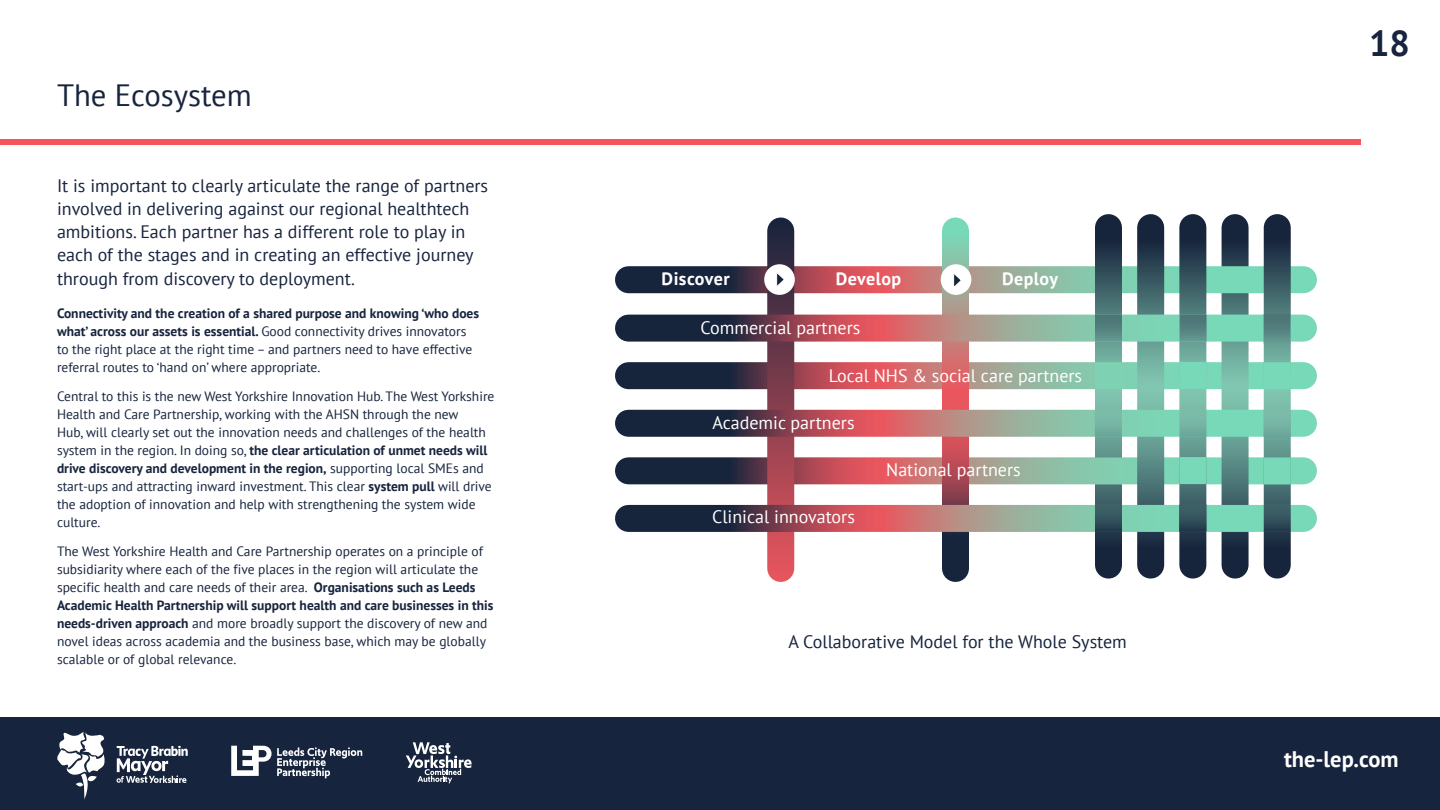
<style>
.page{position:relative;width:1440px;height:810px;background:#fff}
.page>*{position:absolute;margin:0;border:0;box-sizing:border-box;transform-origin:0 0}
.t1{font:700 36px "PT Sans";color:#17243d}
.t2{font:30.75px "PT Sans";color:#17243d}
.t3{font:700 22.5px "PT Sans";color:#fff}
.t4{font:18px/23.2px "PT Sans";color:#17243d}
.t5{font:18px "PT Sans";color:#fff}
.t6{font:700 18px "PT Sans";letter-spacing:.025em;color:#fff}
.t7{font:13.5px/18px "PT Sans";color:#17243d}
.s1{font-weight:700}
</style>
<div class="page">
<div style="left:0;top:139px;width:1361px;height:6px;background:#f5555d"></div>
<svg style="left:628px;top:457px;width:676px;height:27px;background:#827775"></svg>
<svg style="left:628px;top:362px;width:676px;height:27px;background:#827674"></svg>
<svg style="left:1222px;top:228px;width:27px;height:337px;background:#4e7878"></svg>
<svg style="left:628px;top:266px;width:676px;height:27px;background:#817b78"></svg>
<svg style="left:1264px;top:228px;width:27px;height:337px;background:#43676c"></svg>
<svg style="left:1137px;top:228px;width:27px;height:337px;background:#4b7375"></svg>
<svg style="left:1179px;top:228px;width:27px;height:337px;background:#44686d"></svg>
<svg style="left:942px;top:231px;width:27px;height:337px;background:#9d676a"></svg>
<svg style="left:1095px;top:228px;width:27px;height:337px;background:#42666b"></svg>
<svg style="left:767px;top:231px;width:27px;height:337px;background:#853f4f"></svg>
<svg style="left:628px;top:315px;width:676px;height:27px;background:#847e7a"></svg>
<svg style="left:628px;top:505px;width:676px;height:27px;background:#827c78"></svg>
<svg style="left:628px;top:410px;width:676px;height:27px;background:#837d79"></svg>
<div style="left:764px;top:264px;width:31px;height:31px;background:#fff;border-radius:50%"></div>
<svg style="left:776px;top:273px;width:8px;height:13px"></svg>
<div style="left:941px;top:264px;width:30px;height:31px;background:#fff;border-radius:50%"></div>
<svg style="left:953px;top:274px;width:8px;height:12px"></svg>
<svg style="left:1095px;top:315px;width:27px;height:27px"></svg>
<svg style="left:1180px;top:315px;width:27px;height:27px"></svg>
<svg style="left:1264px;top:314px;width:27px;height:29px"></svg>
<div style="left:1095px;top:362px;width:27px;height:27px;background:#7ed2b3"></div>
<div style="left:1264px;top:362px;width:27px;height:27px;background:#78d9b8"></div>
<div style="left:1179px;top:362px;width:27px;height:27px;background:#78d9b8"></div>
<svg style="left:1179px;top:410px;width:27px;height:27px"></svg>
<svg style="left:1264px;top:410px;width:27px;height:27px"></svg>
<svg style="left:1095px;top:410px;width:27px;height:27px"></svg>
<div style="left:1095px;top:457px;width:27px;height:27px;background:#83ccaf"></div>
<div style="left:1264px;top:457px;width:27px;height:27px;background:#78d9b8"></div>
<div style="left:1179px;top:457px;width:27px;height:27px;background:#78d9b8"></div>
<svg style="left:1095px;top:505px;width:27px;height:27px"></svg>
<svg style="left:1264px;top:505px;width:27px;height:27px"></svg>
<svg style="left:1179px;top:505px;width:27px;height:27px"></svg>
<svg style="left:1180px;top:504px;width:27px;height:27px"></svg>
<div style="left:0;top:717px;width:1440px;height:93px;background:#17243d"></div>
<svg style="left:117px;top:746px;width:71px;height:37px"></svg>
<svg style="left:57px;top:731px;width:48px;height:69px"></svg>
<svg style="left:406px;top:742px;width:66px;height:41px"></svg>
<svg style="left:231px;top:746px;width:131px;height:32px"></svg>
<h2 class="t2" style="left:57px;top:76px;width:196px">The Ecosystem</h2>
<p class="t4" style="left:57px;top:173px;width:433px">It is important to clearly articulate the range of partners involved in delivering against our regional healthtech ambitions. Each partner has a different role to play in each of the stages and in creating an effective journey through from discovery to deployment.</p>
<p class="t7" style="left:57px;top:304px;width:424px"><span class="s1">Connectivity and the creation of a shared purpose and knowing ‘who does what’ across our assets is essential.</span> Good connectivity drives innovators to the right place at the right time – and partners need to have effective referral routes to ‘hand on’ where appropriate.</p>
<p class="t7" style="left:57px;top:387px;width:439px">Central to this is the new West Yorkshire Innovation Hub. The West Yorkshire Health and Care Partnership, working with the AHSN through the new<br>Hub, will clearly set out the innovation needs and challenges of the health system in the region. In doing so, <span class="s1">the clear articulation of unmet needs will drive discovery and development in the region,</span> supporting local SMEs and start-ups and attracting inward investment. This clear <span class="s1">system pull</span> will drive the adoption of innovation and help with strengthening the system wide culture.</p>
<p class="t7" style="left:57px;top:542px;width:438px">The West Yorkshire Health and Care Partnership operates on a principle of subsidiarity where each of the five places in the region will articulate the specific health and care needs of their area. <span class="s1">Organisations such as Leeds Academic Health Partnership will support health and care businesses in this needs-driven approach</span> and more broadly support the discovery of new and novel ideas across academia and the business base, which may be globally scalable or of global relevance.</p>
<h3 class="t6" style="left:662px;top:267px;width:70px">Discover</h3>
<h3 class="t5" style="left:701px;top:316px;width:161px">Commercial partners</h3>
<h3 class="t6" style="left:836px;top:267px;width:67px">Develop</h3>
<h3 class="t6" style="left:1002px;top:267px;width:58px">Deploy</h3>
<h3 class="t5" style="left:829px;top:364px;width:255px">Local NHS &amp; social care partners</h3>
<h3 class="t5" style="left:712px;top:411px;width:144px">Academic partners</h3>
<h3 class="t5" style="left:712px;top:505px;width:144px">Clinical innovators</h3>
<h3 class="t5" style="left:886px;top:459px;width:136px">National partners</h3>
<h3 class="t4" style="left:789px;top:630px;width:340px">A Collaborative Model for the Whole System</h3>
<h1 class="t1" style="left:1369px;top:20px;width:42px">18</h1>
<h3 class="t3" style="left:1284px;top:745px;width:116px">the-lep.com</h3>
</div>
